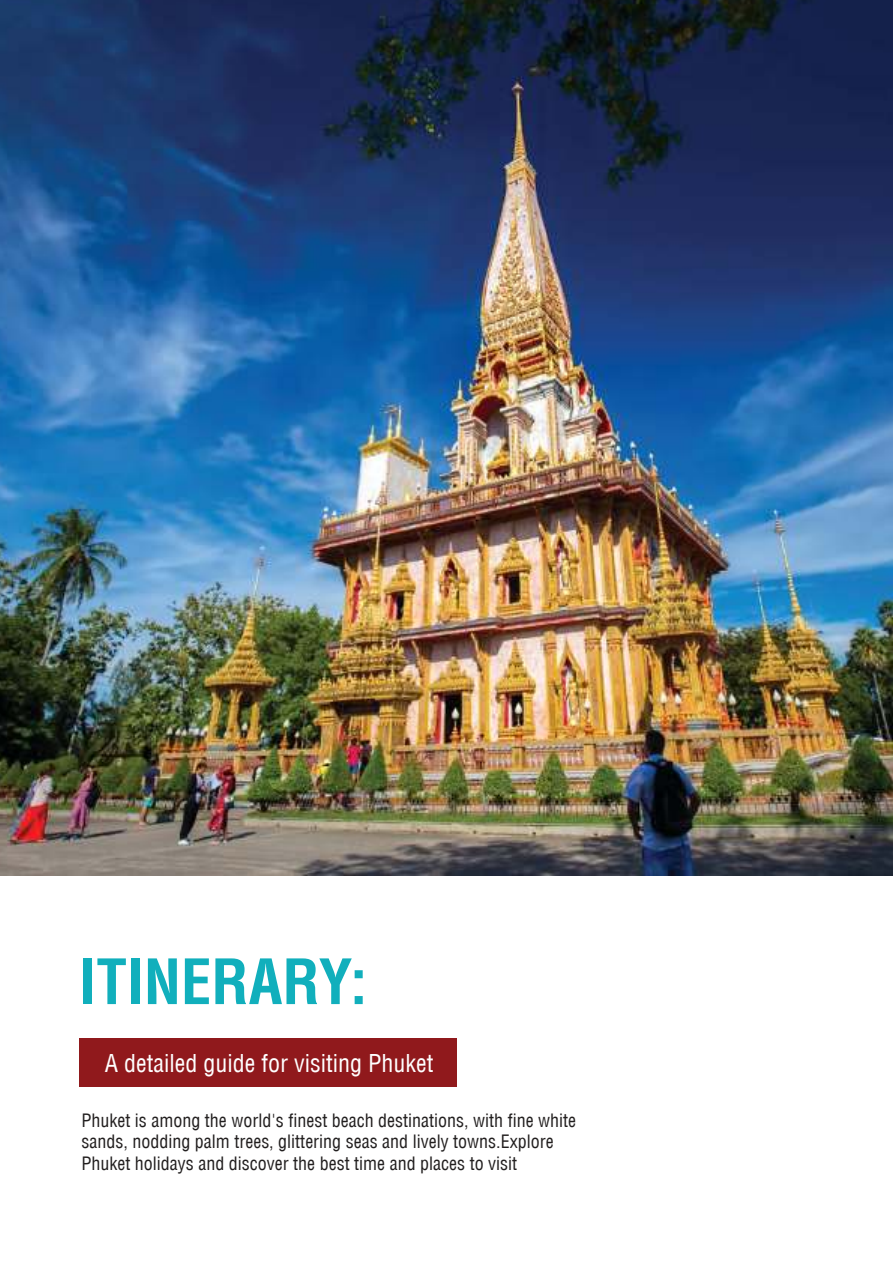
<style>
.page{position:relative;width:893px;height:1263px;background:#fff}
.page>*{position:absolute;margin:0;border:0;box-sizing:border-box;transform-origin:0 0}
.t1{font:700 condensed 60.9px "Helvetica LT";color:#11afbc}
.t2{font:condensed 24px "Helvetica LT";color:#fff}
.t3{font:condensed 18px/21.6px "Helvetica LT";color:#221f1f}
</style>
<div class="page">
<div style="left:79px;top:1038px;width:378px;height:49px;background:#90191c"></div>
<img style="left:0;top:0;width:893px;height:875px">
<h1 class="t1" style="left:79px;top:957px;width:289px">ITINERARY:</h1>
<h2 class="t2" style="left:105px;top:1053px;width:330px">A detailed guide for visiting Phuket</h2>
<p class="t3" style="left:81px;top:1111px;width:496px">Phuket is among the world's finest beach destinations, with fine white sands, nodding palm trees, glittering seas and lively towns.Explore<br>Phuket holidays and discover the best time and places to visit</p>
</div>
